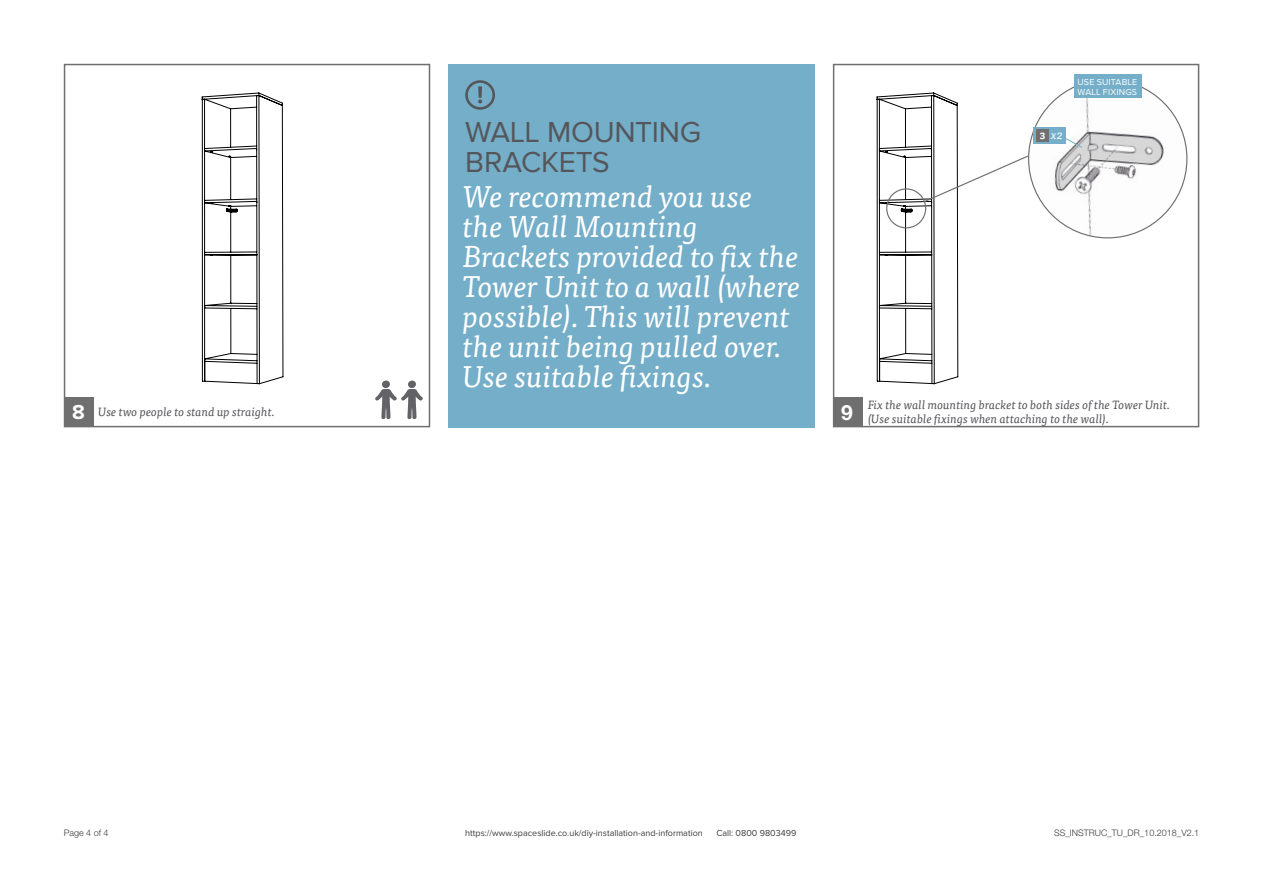
<style>
.page{position:relative;width:1263px;height:893px;background:#fff}
.page>*{position:absolute;margin:0;border:0;box-sizing:border-box;transform-origin:0 0}
.t1{font:italic 30px/30px "Tisa Pro";color:#fff}
.t2{font:30px/30px "Proxima Nova";letter-spacing:-.01em;color:#55565a}
.t3{font:700 21px "Helvetica Neue LT Std";color:#fff}
.t4{font:italic 12px/14.4px "Tisa Pro";color:#55565a}
.t5{font:italic 12px "Tisa Pro";color:#fff}
.t6{font:9px "Proxima Nova";color:#3c3c3b}
.t7{font:300 9px "Helvetica Neue LT Std";color:#3c3c3b}
.t8{font:9px/10.5px "Proxima Nova";letter-spacing:.02em;color:#fff}
.s1{font-family:"Proxima Nova"}
</style>
<div class="page">
<svg style="left:202px;top:93px;width:81px;height:291px"></svg>
<div style="left:64px;top:64px;width:366px;height:363px;border:2px solid #706f6f"></div>
<svg style="left:375px;top:381px;width:48px;height:38px"></svg>
<div style="left:448px;top:64px;width:367px;height:363px;background:#74aec8"></div>
<svg style="left:478px;top:86px;width:4px;height:17px"></svg>
<div style="left:465px;top:80px;width:30px;height:30px;border:3px solid #55565a;border-radius:50%"></div>
<div style="left:833px;top:64px;width:366px;height:363px;border:2px solid #706f6f"></div>
<img style="left:1028px;top:80px;width:159px;height:158px;border-radius:79px">
<div style="left:1074px;top:74px;width:67px;height:24px;background:#74aec8"></div>
<div style="left:1033px;top:128px;width:33px;height:16px;background:#74aec8"></div>
<div style="left:1036px;top:130px;width:12px;height:12px;background:#706f6f"></div>
<svg style="left:1040px;top:129px;width:42px;height:19px"></svg>
<svg style="left:877px;top:93px;width:152px;height:291px"></svg>
<div style="left:833px;top:398px;width:30px;height:29px;background:#706f6f"></div>
<div style="left:64px;top:398px;width:30px;height:29px;background:#706f6f"></div>
<p class="t8" style="left:1077px;top:76px;width:61px">USE SUITABLE<br>WALL FIXINGS</p>
<p class="t2" style="left:465px;top:117px;width:237px">WALL MOUNTING<br>BRACKETS</p>
<p class="t1" style="left:463px;top:180px;width:339px">We recommend you use<br>the Wall Mounting<br>Brackets provided to fix the<br>Tower Unit to a wall (where possible). This will prevent the unit being pulled over.<br>Use suitable fixings.</p>
<p class="t3" style="left:71px;top:400px;width:15px">9<span class="s1">8</span></p>
<p class="t3" style="left:836px;top:400px;width:24px">1 09</p>
<p class="t4" style="left:98px;top:404px;width:178px">Use two people to stand up straight.</p>
<p class="t5" style="left:1051px;top:126px;width:14px">x2</p>
<p class="t4" style="left:868px;top:397px;width:304px">Fix the wall mounting bracket to both sides of the Tower Unit. (Use suitable fixings when attaching to the wall).</p>
<p class="t7" style="left:64px;top:827px;width:46px">Page 4 of 4</p>
<p class="t6" style="left:465px;top:828px;width:239px">https://www.spaceslide.co.uk/diy-installation-and-information</p>
<p class="t6" style="left:716px;top:828px;width:82px">Call: 0800 9803499</p>
<p class="t7" style="left:1054px;top:827px;width:147px">SS_INSTRUC_TU_DR_10.2018_V2.1</p>
</div>
